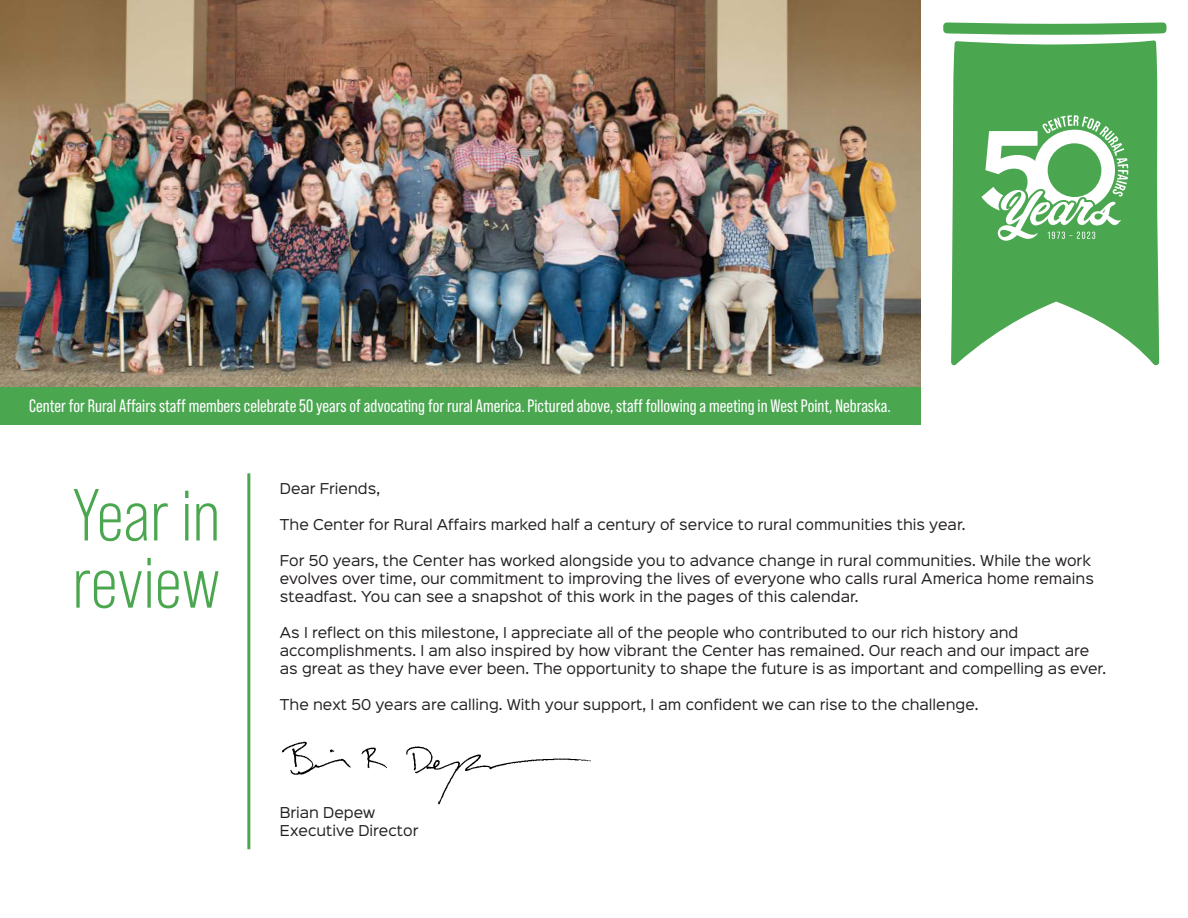
<style>
.page{position:relative;width:1188px;height:918px;background:#fff}
.page>*{position:absolute;margin:0;border:0;box-sizing:border-box;transform-origin:0 0}
.t1{font:73.5px "Bebas Neue Pro";color:#4aa750}
.t2{font:18px "Bebas Neue Pro";color:#fff}
.t3{font:13.5px/18px "Sinkin Sans 400";color:#231f20}
</style>
<div class="page">
<img style="left:0;top:0;width:920px;height:387px">
<img style="left:281px;top:741px;width:310px;height:64px">
<hr style="left:247px;top:473px;width:3px;height:376px;background:#4aa750">
<div style="left:0;top:387px;width:920px;height:38px;background:#4aa750"></div>
<svg style="left:943px;top:22px;width:223px;height:344px;fill:#4aa750"></svg>
<svg style="left:981px;top:115px;width:147px;height:126px"></svg>
<p class="t2" style="left:29px;top:395px;width:863px">Center for Rural Affairs staff members celebrate 50 years of advocating for rural America. Pictured above, staff following a meeting in West Point, Nebraska.</p>
<p class="t1" style="left:72px;top:474px;width:150px">Year in</p>
<p class="t1" style="left:72px;top:541px;width:149px">review</p>
<p class="t3" style="left:280px;top:478px;width:102px">Dear Friends,</p>
<p class="t3" style="left:280px;top:514px;width:687px">The Center for Rural Affairs marked half a century of service to rural communities this year.</p>
<p class="t3" style="left:280px;top:550px;width:816px">For 50 years, the Center has worked alongside you to advance change in rural communities. While the work evolves over time, our commitment to improving the lives of everyone who calls rural America home remains steadfast. You can see a snapshot of this work in the pages of this calendar.</p>
<p class="t3" style="left:280px;top:622px;width:828px">As I reflect on this milestone, I appreciate all of the people who contributed to our rich history and accomplishments. I am also inspired by how vibrant the Center has remained. Our reach and our impact are as great as they have ever been. The opportunity to shape the future is as important and compelling as ever.</p>
<p class="t3" style="left:280px;top:694px;width:700px">The next 50 years are calling. With your support, I am confident we can rise to the challenge.</p>
<p class="t3" style="left:280px;top:802px;width:97px">Brian Depew</p>
<p class="t3" style="left:280px;top:820px;width:140px">Executive Director</p>
</div>
